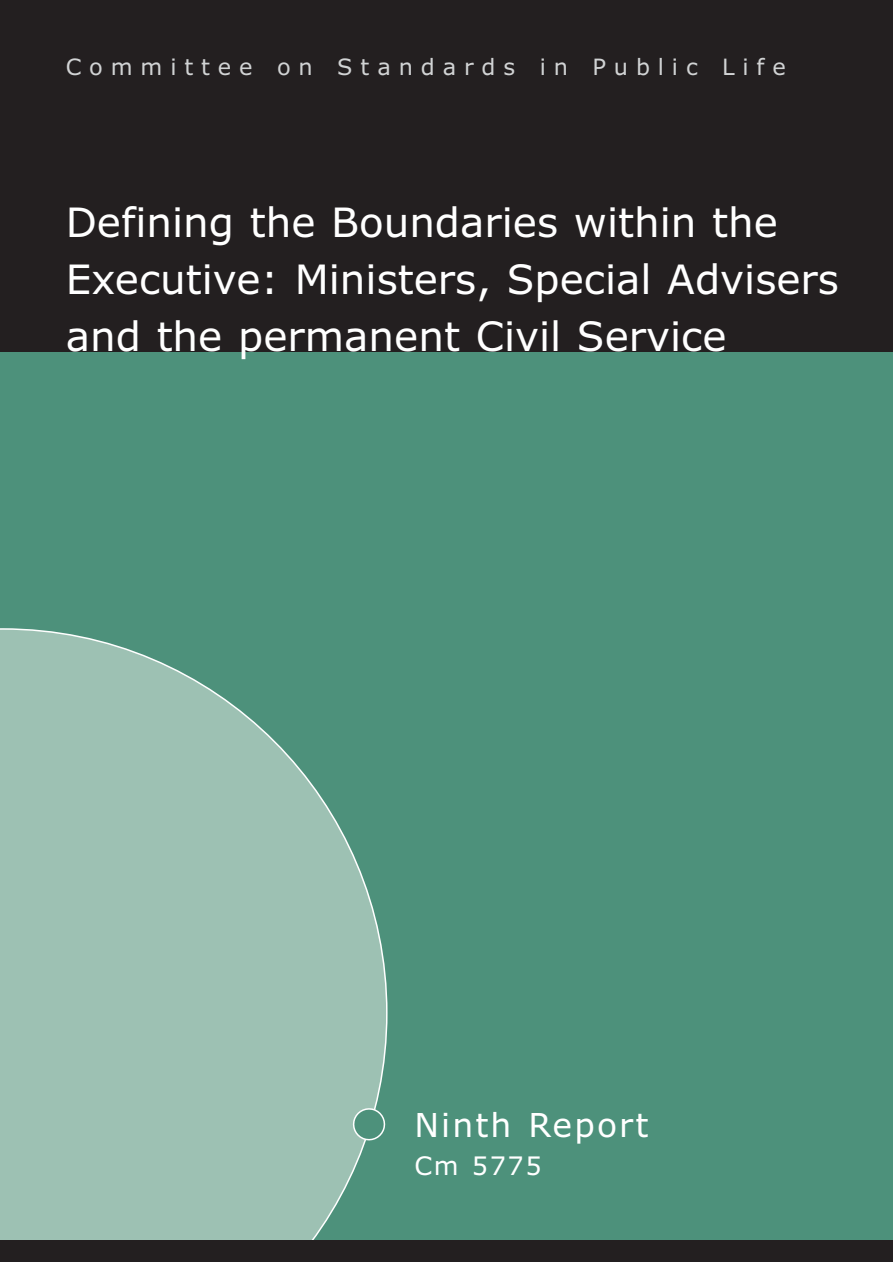
<style>
.page{position:relative;width:893px;height:1262px;background:#fff}
.page>*{position:absolute;margin:0;border:0;box-sizing:border-box;transform-origin:0 0}
.t1{font:40.5px/57px "Verdana";color:#fff}
.t2{font:33px "Verdana";letter-spacing:.065em;color:#fff}
.t3{font:25.5px "Verdana";letter-spacing:.065em;color:#fff}
.t4{font:22.5px "Verdana";letter-spacing:.35em;color:#d1d3d4}
</style>
<div class="page">
<div style="left:0;top:294px;width:892px;height:961px;background:#4d917b"></div>
<div style="left:0;top:0;width:892px;height:351px;background:#231f20"></div>
<svg style="left:0;top:628px;width:387px;height:612px;fill:#9dc1b3"></svg>
<svg style="left:350px;top:1105px;width:37px;height:36px"></svg>
<div style="left:0;top:1240px;width:892px;height:21px;background:#231f20"></div>
<p class="t4" style="left:66px;top:58px;width:721px">Committee on Standards in Public Life</p>
<p class="t1" style="left:66px;top:197px;width:774px">Defining the Boundaries within the<br>Executive: Ministers, Special Advisers and the permanent Civil Service</p>
<p class="t2" style="left:414px;top:1112px;width:235px">Ninth Report</p>
<p class="t3" style="left:414px;top:1155px;width:129px">Cm 5775</p>
</div>
